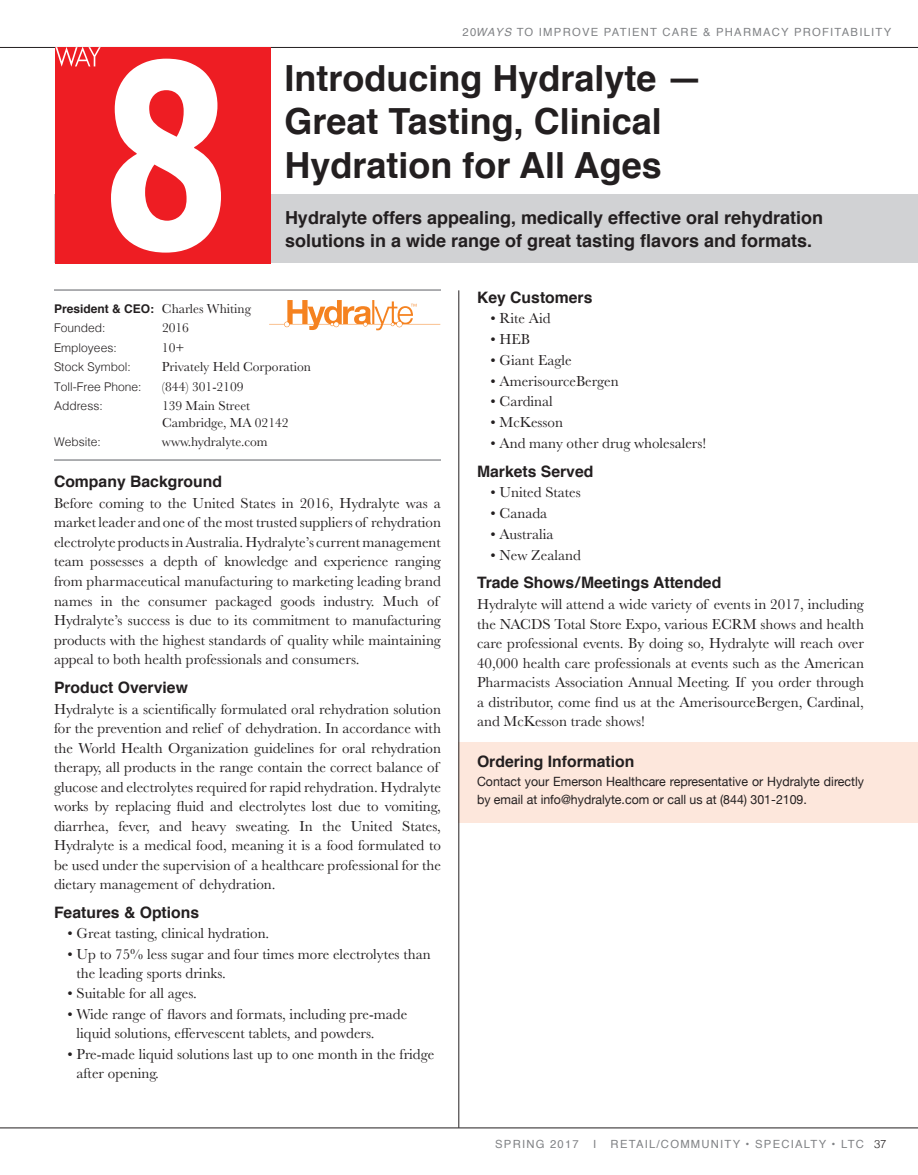
<style>
.page{position:relative;width:918px;height:1175px;background:#fff}
.page>*{position:absolute;margin:0;border:0;box-sizing:border-box;transform-origin:0 0}
.t1{font:700 36px/43.5px "Helvetica";color:#231f20}
.t2{font:700 18px/22.5px "Helvetica";color:#231f20}
.t3{font:700 15.75px "Helvetica";color:#231f20}
.t4{font:15px/19.5px "Baskerville";color:#231f20}
.t5{font:13.5px/16.5px "Baskerville";color:#231f20}
.t6{font:12.75px/18px "Helvetica Neue";color:#231f20}
.t7{font:300 12px "Helvetica";color:#231f20}
.t8{font:700 12px/19.5px "Helvetica";color:#231f20}
.t9{font:11.25px "Helvetica";letter-spacing:.11em;color:#808285}
.s1{font-style:italic}
.s2{font-family:"Baskerville";font-weight:400;font-size:13.5px}
.s3{font-weight:300}
.s4{font-weight:300;color:#231f20}
</style>
<div class="page">
<hr style="left:0;top:47px;width:918px;height:1px;background:#231f20">
<div style="left:55px;top:194px;width:863px;height:69px;background:#d1d2d4"></div>
<div style="left:459px;top:742px;width:459px;height:81px;background:#fde7dc"></div>
<svg style="left:269px;top:300px;width:171px;height:30px"></svg>
<hr style="left:54px;top:459px;width:387px;height:2px;background:#939598">
<hr style="left:54px;top:289px;width:387px;height:2px;background:#939598">
<div style="left:55px;top:47px;width:216px;height:216px;background:#ee1d23"></div>
<svg style="left:111px;top:59px;width:110px;height:194px"></svg>
<svg style="left:56px;top:47px;width:45px;height:20px"></svg>
<hr style="left:0;top:1127px;width:918px;height:1px;background:#231f20">
<hr style="left:459px;top:290px;width:1px;height:837px;background:#231f20">
<p class="t9" style="left:463px;top:23px;width:430px">20<span class="s1">WAYS</span> TO IMPROVE PATIENT CARE &amp; PHARMACY PROFITABILITY</p>
<h1 class="t1" style="left:284px;top:57px;width:420px">Introducing Hydralyte —<br>Great Tasting, Clinical<br>Hydration for All Ages</h1>
<p class="t2" style="left:285px;top:207px;width:540px">Hydralyte offers appealing, medically effective oral rehydration solutions in a wide range of great tasting flavors and formats.</p>
<p class="t8" style="left:54px;top:299px;width:199px">President &amp; CEO: <span class="s2">Charles Whiting<br></span><span class="s3">Founded:</span></p>
<p class="t5" style="left:162px;top:320px;width:28px">2016</p>
<p class="t7" style="left:54px;top:337px;width:64px">Employees:</p>
<p class="t5" style="left:162px;top:339px;width:24px">10+</p>
<p class="t7" style="left:54px;top:357px;width:78px">Stock Symbol:</p>
<p class="t5" style="left:162px;top:359px;width:151px">Privately Held Corporation</p>
<p class="t7" style="left:54px;top:376px;width:89px">Toll-Free Phone:</p>
<p class="t5" style="left:162px;top:378px;width:83px">(844) 301-2109</p>
<p class="t7" style="left:54px;top:396px;width:50px">Address:</p>
<p class="t5" style="left:162px;top:398px;width:128px">139 Main Street<br>Cambridge, MA 02142</p>
<p class="t7" style="left:54px;top:432px;width:48px">Website:</p>
<p class="t5" style="left:162px;top:434px;width:107px">www.hydralyte.com</p>
<p class="t3" style="left:54px;top:468px;width:170px">Company Background</p>
<p class="t4" style="left:54px;top:493px;width:389px">Before coming to the United States in 2016, Hydralyte was a market leader and one of the most trusted suppliers of rehydration electrolyte products in Australia. Hydralyte’s current management team possesses a depth of knowledge and experience ranging from pharmaceutical manufacturing to marketing leading brand names in the consumer packaged goods industry. Much of Hydralyte’s success is due to its commitment to manufacturing products with the highest standards of quality while maintaining appeal to both health professionals and consumers.</p>
<p class="t3" style="left:54px;top:674px;width:135px">Product Overview</p>
<p class="t4" style="left:54px;top:699px;width:389px">Hydralyte is a scientifically formulated oral rehydration solution for the prevention and relief of dehydration. In accordance with the World Health Organization guidelines for oral rehydration therapy, all products in the range contain the correct balance of glucose and electrolytes required for rapid rehydration. Hydralyte works by replacing fluid and electrolytes lost due to vomiting, diarrhea, fever, and heavy sweating. In the United States, Hydralyte is a medical food, meaning it is a food formulated to be used under the supervision of a healthcare professional for the dietary management of dehydration.</p>
<p class="t3" style="left:54px;top:899px;width:147px">Features &amp; Options</p>
<p class="t4" style="left:68px;top:923px;width:203px">• Great tasting, clinical hydration.</p>
<p class="t4" style="left:77px;top:944px;width:356px;line-height:18.8px;text-indent:-9px">• Up to 75% less sugar and four times more electrolytes than the leading sports drinks.</p>
<p class="t4" style="left:68px;top:984px;width:131px">• Suitable for all ages.</p>
<p class="t4" style="left:77px;top:1005px;width:332px;line-height:18.8px;text-indent:-9px">• Wide range of flavors and formats, including pre-made liquid solutions, effervescent tablets, and powders.</p>
<p class="t4" style="left:77px;top:1045px;width:359px;line-height:18.8px;text-indent:-9px">• Pre-made liquid solutions last up to one month in the fridge after opening.</p>
<p class="t3" style="left:477px;top:284px;width:117px">Key Customers</p>
<p class="t4" style="left:490px;top:308px;width:62px">• Rite Aid</p>
<p class="t4" style="left:490px;top:329px;width:41px">• HEB</p>
<p class="t4" style="left:490px;top:350px;width:83px">• Giant Eagle</p>
<p class="t4" style="left:490px;top:371px;width:130px">• AmerisourceBergen</p>
<p class="t4" style="left:490px;top:392px;width:64px">• Cardinal</p>
<p class="t4" style="left:490px;top:413px;width:74px">• McKesson</p>
<p class="t4" style="left:490px;top:434px;width:217px">• And many other drug wholesalers!</p>
<p class="t3" style="left:477px;top:458px;width:118px">Markets Served</p>
<p class="t4" style="left:490px;top:482px;width:92px">• United States</p>
<p class="t4" style="left:490px;top:503px;width:58px">• Canada</p>
<p class="t4" style="left:490px;top:524px;width:65px">• Australia</p>
<p class="t4" style="left:490px;top:545px;width:92px">• New Zealand</p>
<p class="t3" style="left:477px;top:570px;width:246px">Trade Shows/Meetings Attended</p>
<p class="t4" style="left:477px;top:595px;width:389px;text-align:justify">Hydralyte will attend a wide variety of events in 2017, including the NACDS Total Store Expo, various ECRM shows and health care professional events. By doing so, Hydralyte will reach over 40,000 health care professionals at events such as the American Pharmacists Association Annual Meeting. If you order through a distributor, come find us at the AmerisourceBergen, Cardinal, and McKesson trade shows!</p>
<p class="t3" style="left:477px;top:748px;width:159px">Ordering Information</p>
<p class="t6" style="left:477px;top:773px;width:389px">Contact your Emerson Healthcare representative or Hydralyte directly by email at info@hydralyte.com or call us at (844) 301-2109.</p>
<p class="t9" style="left:495px;top:1135px;width:85px">SPRING 2017</p>
<p class="t9" style="left:593px;top:1135px;width:5px">I</p>
<p class="t9" style="left:611px;top:1135px;width:277px">RETAIL/COMMUNITY • SPECIALTY • LTC <span class="s4">37</span></p>
</div>
